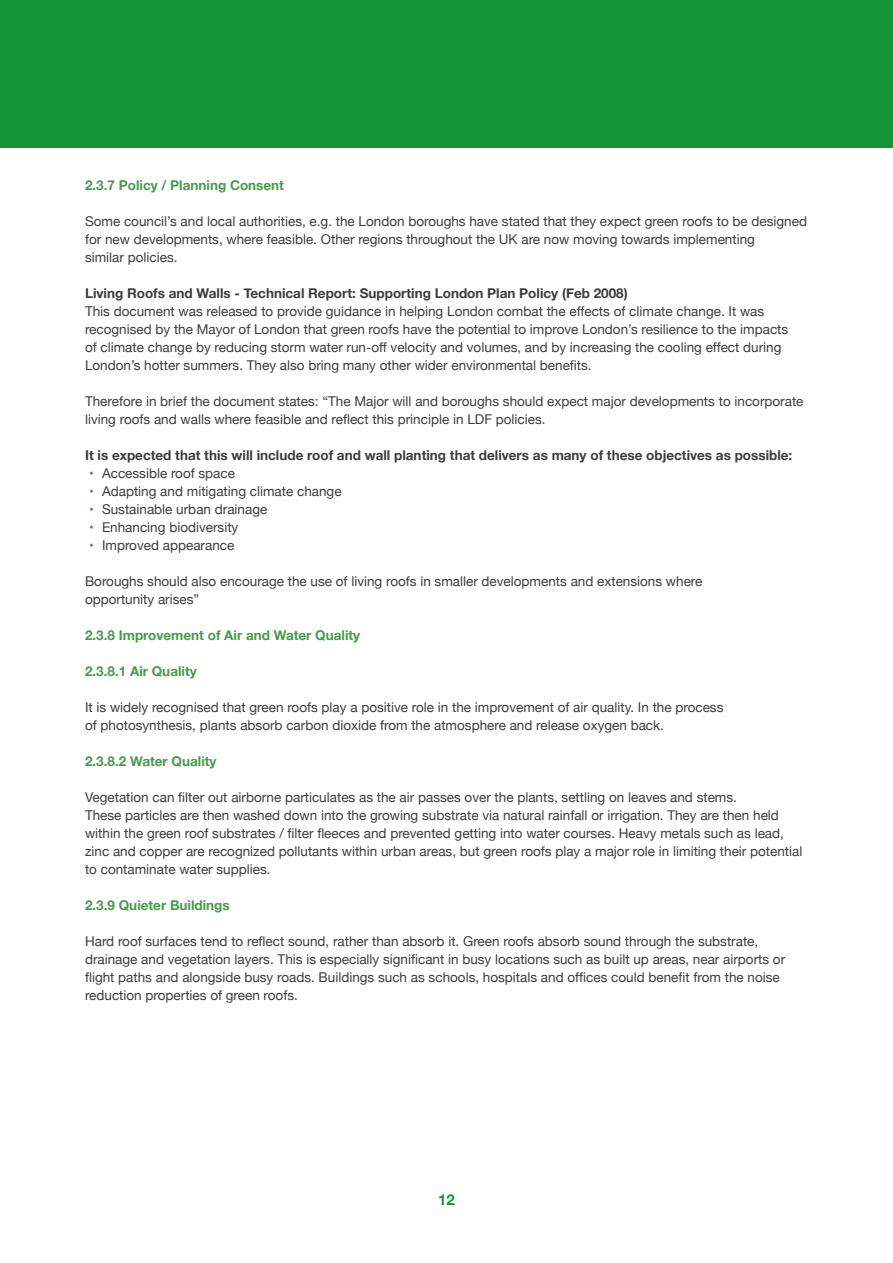
<style>
.page{position:relative;width:893px;height:1263px;background:#fff}
.page>*{position:absolute;margin:0;border:0;box-sizing:border-box;transform-origin:0 0}
.t1{font:700 15px "Helvetica Neue";color:#139439}
.t2{font:13.5px/18px "Helvetica Neue";color:#3c3c3b}
.t3{font:700 13.5px "Helvetica Neue";color:#3c3c3b}
.t4{font:700 13.5px "Helvetica Neue";color:#439d47}
.s1{font-weight:700;color:#439d47}
</style>
<div class="page">
<div style="left:0;top:0;width:893px;height:148px;background:#139439"></div>
<p class="t4" style="left:85px;top:174px;width:201px">2.3.7 Policy / Planning Consent</p>
<p class="t2" style="left:85px;top:213px;width:723px">Some council’s and local authorities, e.g. the London boroughs have stated that they expect green roofs to be designed for new developments, where feasible. Other regions throughout the UK are now moving towards implementing<br>similar policies.</p>
<p class="t3" style="left:85px;top:282px;width:544px">Living Roofs and Walls - Technical Report: Supporting London Plan Policy (Feb 2008)</p>
<p class="t2" style="left:85px;top:303px;width:705px">This document was released to provide guidance in helping London combat the effects of climate change. It was recognised by the Mayor of London that green roofs have the potential to improve London’s resilience to the impacts of climate change by reducing storm water run-off velocity and volumes, and by increasing the cooling effect during London’s hotter summers. They also bring many other wider environmental benefits.</p>
<p class="t2" style="left:85px;top:393px;width:720px">Therefore in brief the document states: “The Major will and boroughs should expect major developments to incorporate living roofs and walls where feasible and reflect this principle in LDF policies.</p>
<p class="t3" style="left:85px;top:444px;width:709px">It is expected that this will include roof and wall planting that delivers as many of these objectives as possible:</p>
<p class="t2" style="left:89px;top:465px;width:147px"><span class="s1">•</span> Accessible roof space</p>
<p class="t2" style="left:89px;top:483px;width:254px"><span class="s1">•</span> Adapting and mitigating climate change</p>
<p class="t2" style="left:89px;top:501px;width:180px"><span class="s1">•</span> Sustainable urban drainage</p>
<p class="t2" style="left:89px;top:519px;width:151px"><span class="s1">•</span> Enhancing biodiversity</p>
<p class="t2" style="left:89px;top:537px;width:147px"><span class="s1">•</span> Improved appearance</p>
<p class="t2" style="left:85px;top:573px;width:619px">Boroughs should also encourage the use of living roofs in smaller developments and extensions where opportunity arises”</p>
<p class="t4" style="left:85px;top:624px;width:277px">2.3.8 Improvement of Air and Water Quality</p>
<p class="t4" style="left:85px;top:660px;width:113px">2.3.8.1 Air Quality</p>
<p class="t2" style="left:85px;top:699px;width:640px">It is widely recognised that green roofs play a positive role in the improvement of air quality. In the process of photosynthesis, plants absorb carbon dioxide from the atmosphere and release oxygen back.</p>
<p class="t4" style="left:85px;top:750px;width:133px">2.3.8.2 Water Quality</p>
<p class="t2" style="left:85px;top:789px;width:719px">Vegetation can filter out airborne particulates as the air passes over the plants, settling on leaves and stems.<br>These particles are then washed down into the growing substrate via natural rainfall or irrigation. They are then held within the green roof substrates / filter fleeces and prevented getting into water courses. Heavy metals such as lead, zinc and copper are recognized pollutants within urban areas, but green roofs play a major role in limiting their potential to contaminate water supplies.</p>
<p class="t4" style="left:85px;top:894px;width:146px">2.3.9 Quieter Buildings</p>
<p class="t2" style="left:85px;top:933px;width:702px">Hard roof surfaces tend to reflect sound, rather than absorb it. Green roofs absorb sound through the substrate, drainage and vegetation layers. This is especially significant in busy locations such as built up areas, near airports or flight paths and alongside busy roads. Buildings such as schools, hospitals and offices could benefit from the noise reduction properties of green roofs.</p>
<p class="t1" style="left:438px;top:1194px;width:18px">12</p>
</div>
